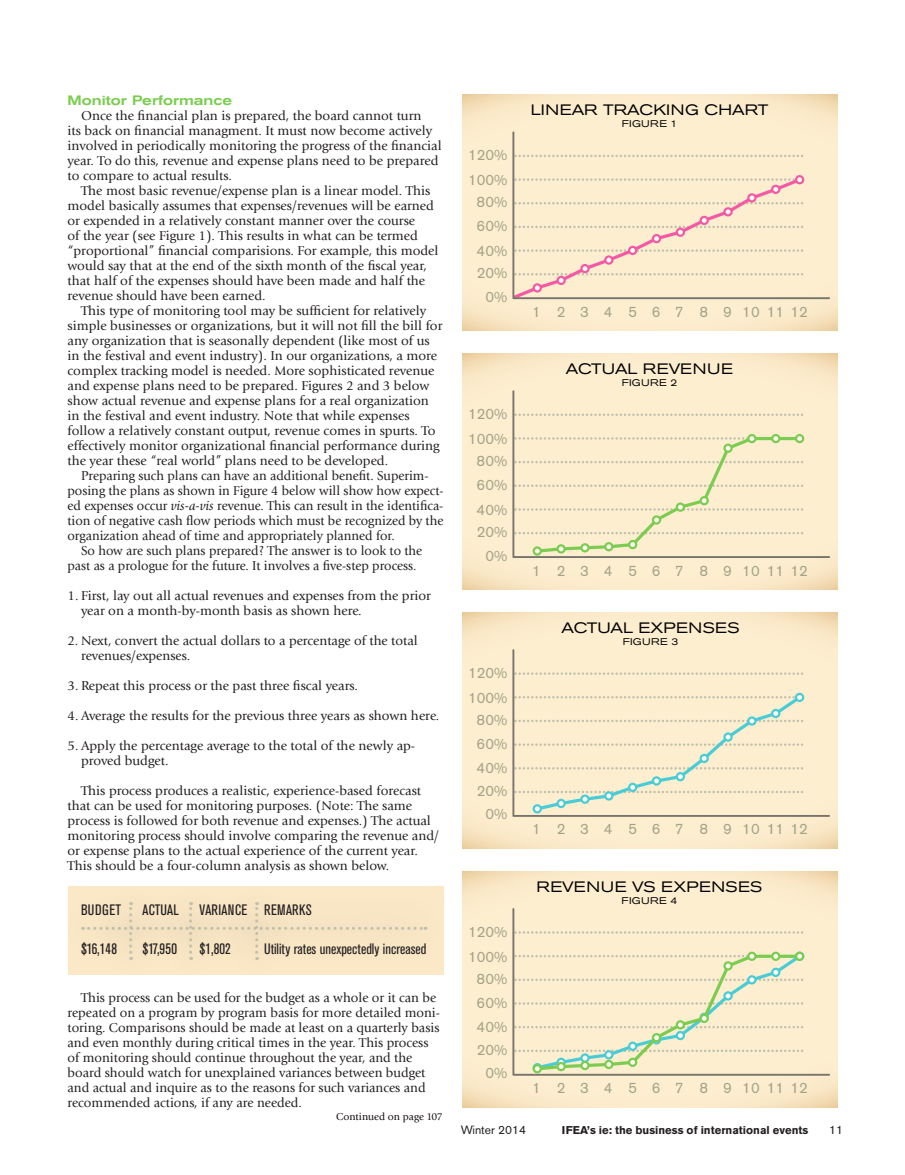
<style>
.page{position:relative;width:905px;height:1175px;background:#fff}
.page>*{position:absolute;margin:0;border:0;box-sizing:border-box;transform-origin:0 0}
.t1{font:15px "Akzidenz Grotesk BE";letter-spacing:.215em;color:#a4a388}
.t2{font:condensed 15px "Akzidenz Grotesk BE";color:#231f20}
.t3{font:15px "Akzidenz Grotesk BE";letter-spacing:.97em;color:#a4a388}
.t4{font:expanded 15px "Akzidenz Grotesk BE";letter-spacing:.02em;color:#000}
.t5{font:condensed 15px "Akzidenz Grotesk BE";letter-spacing:.02em;color:#231f20}
.t6{font:expanded 15px "Akzidenz Grotesk BE";color:#000}
.Body_Text{font:13.5px/15px "Giovanni";color:#231f20}
.Body_Text_98{font:13.5px/15px "Giovanni";color:#231f20}
.Body_Text_96{font:13.5px/15px "Giovanni";color:#231f20;scale:.96 1}
.Body_Text_Number_Bul{font:13.5px/15px "Giovanni";color:#231f20}
.Head_6{font:500 expanded 13.5px "Akzidenz Grotesk BE";color:#7bcc50;scale:.96 1}
.t7{font:12px "Akzidenz Grotesk BE";color:#231f20}
.t8{font:700 11.25px "Akzidenz Grotesk BE";color:#231f20}
.t9{font:10.5px "Giovanni";color:#110a0c}
.t10{font:expanded 9.6px "Akzidenz Grotesk BE";letter-spacing:.04em;color:#000}
.s1{font-style:italic}
</style>
<div class="page">
<div style="left:68px;top:886px;width:375px;height:89px;background:#fae8c7"></div>
<div style="left:55px;top:890px;width:398px;height:76px;background:#110a0c;opacity:.75"></div>
<div style="left:93px;top:876px;width:75px;height:110px;background:#110a0c;opacity:.75"></div>
<div style="left:153px;top:876px;width:75px;height:110px;background:#110a0c;opacity:.75"></div>
<div style="left:219px;top:876px;width:75px;height:110px;background:#110a0c;opacity:.75"></div>
<svg style="left:89px;top:902px;width:337px;height:58px"></svg>
<svg style="left:462px;top:94px;width:375px;height:237px;background:#fbebcb"></svg>
<svg style="left:510px;top:175px;width:293px;height:126px"></svg>
<svg style="left:512px;top:131px;width:318px;height:168px;background:#f8e7cc"></svg>
<svg style="left:462px;top:353px;width:375px;height:236px;background:#fbebcb"></svg>
<svg style="left:512px;top:390px;width:318px;height:168px;background:#f5e7ca"></svg>
<div style="left:532px;top:546px;width:10px;height:9px;background:#7bcc50;border-radius:50%"></div>
<svg style="left:514px;top:435px;width:289px;height:119px;background:#f5eaca"></svg>
<svg style="left:462px;top:612px;width:375px;height:236px;background:#fbebcb"></svg>
<svg style="left:512px;top:649px;width:318px;height:168px;background:#f5e7ca"></svg>
<div style="left:532px;top:804px;width:10px;height:9px;background:#4accd6;border-radius:50%"></div>
<svg style="left:514px;top:693px;width:290px;height:119px;background:#f3eace"></svg>
<svg style="left:462px;top:871px;width:375px;height:236px;background:#faeacb"></svg>
<svg style="left:512px;top:908px;width:318px;height:167px;background:#f8eacc"></svg>
<div style="left:532px;top:1064px;width:10px;height:9px;background:#7bcc50;border-radius:50%"></div>
<svg style="left:514px;top:951px;width:290px;height:121px;background:#f0e9ca"></svg>
<p class="Head_6" style="left:68px;top:92px;width:173px">Monitor Performance</p>
<p class="Body_Text" style="left:68px;top:108px;width:375px;text-indent:14px">Once the financial plan is prepared, the board cannot turn<br>its back on financial managment. It must now become actively involved in periodically monitoring the progress of the financial year. To do this, revenue and expense plans need to be prepared to compare to actual results.</p>
<p class="Body_Text" style="left:68px;top:183px;width:372px;text-indent:14px">The most basic revenue/expense plan is a linear model. This model basically assumes that expenses/revenues will be earned or expended in a relatively constant manner over the course<br>of the year (see Figure 1). This results in what can be termed “proportional” financial comparisions. For example, this model would say that at the end of the sixth month of the fiscal year, that half of the expenses should have been made and half the revenue should have been earned.</p>
<p class="Body_Text" style="left:68px;top:303px;width:376px;text-indent:14px">This type of monitoring tool may be sufficient for relatively simple businesses or organizations, but it will not fill the bill for any organization that is seasonally dependent (like most of us in the festival and event industry). In our organizations, a more complex tracking model is needed. More sophisticated revenue and expense plans need to be prepared. Figures 2 and 3 below show actual revenue and expense plans for a real organization in the festival and event industry. Note that while expenses follow a relatively constant output, revenue comes in spurts. To effectively monitor organizational financial performance during the year these “real world” plans need to be developed.</p>
<p class="Body_Text_96" style="left:68px;top:468px;width:393px;text-indent:13px">Preparing such plans can have an additional benefit. Superim&shy;posing the plans as shown in Figure 4 below will show how expect&shy;ed expenses occur <span class="s1">vis-a-vis</span> revenue. This can result in the identifica&shy;tion of negative cash flow periods which must be recognized by the organization ahead of time and appropriately planned for.</p>
<p class="Body_Text_96" style="left:68px;top:543px;width:371px;text-indent:14px">So how are such plans prepared? The answer is to look to the past as a prologue for the future. It involves a five-step process.</p>
<p class="Body_Text_Number_Bul" style="left:81px;top:588px;width:351px;text-indent:-14px">1. First, lay out all actual revenues and expenses from the prior year on a month-by-month basis as shown here.</p>
<p class="Body_Text_Number_Bul" style="left:81px;top:633px;width:338px;text-indent:-14px">2. Next, convert the actual dollars to a percentage of the total revenues/expenses.</p>
<p class="Body_Text_Number_Bul" style="left:68px;top:678px;width:292px">3. Repeat this process or the past three fiscal years.</p>
<p class="Body_Text_Number_Bul" style="left:68px;top:708px;width:373px">4. Average the results for the previous three years as shown here.</p>
<p class="Body_Text_Number_Bul" style="left:81px;top:738px;width:335px;text-indent:-13px">5. Apply the percentage average to the total of the newly ap&shy;proved budget.</p>
<p class="Body_Text" style="left:67px;top:783px;width:373px;text-indent:14px">This process produces a realistic, experience-based forecast that can be used for monitoring purposes. (Note: The same process is followed for both revenue and expenses.) The actual monitoring process should involve comparing the revenue and/ or expense plans to the actual experience of the current year.<br>This should be a four-column analysis as shown below.</p>
<p class="t2" style="left:81px;top:901px;width:41px">BUDGET</p>
<p class="t2" style="left:142px;top:901px;width:38px">ACTUAL</p>
<p class="t5" style="left:200px;top:901px;width:114px">VARIANCE REMARKS</p>
<p class="t2" style="left:81px;top:940px;width:37px">$16,148</p>
<p class="t2" style="left:142px;top:940px;width:36px">$17,950</p>
<p class="t2" style="left:200px;top:940px;width:33px">$1,802</p>
<p class="t2" style="left:264px;top:940px;width:164px">Utility rates unexpectedly increased</p>
<p class="Body_Text_98" style="left:68px;top:990px;width:374px;text-indent:13px">This process can be used for the budget as a whole or it can be repeated on a program by program basis for more detailed moni&shy;toring. Comparisons should be made at least on a quarterly basis and even monthly during critical times in the year. This process of monitoring should continue throughout the year, and the board should watch for unexplained variances between budget and actual and inquire as to the reasons for such variances and recommended actions, if any are needed.</p>
<p class="t9" style="left:336px;top:1110px;width:108px">Continued on page 107</p>
<p class="t1" style="left:468px;top:146px;width:41px">120%</p>
<p class="t1" style="left:468px;top:171px;width:41px">100%</p>
<p class="t1" style="left:476px;top:193px;width:33px">80%</p>
<p class="t1" style="left:476px;top:217px;width:33px">60%</p>
<p class="t1" style="left:476px;top:241px;width:33px">40%</p>
<p class="t1" style="left:477px;top:264px;width:32px">20%</p>
<p class="t1" style="left:485px;top:287px;width:24px">0%</p>
<p class="t1" style="left:468px;top:405px;width:41px">120%</p>
<p class="t1" style="left:468px;top:430px;width:41px">100%</p>
<p class="t1" style="left:476px;top:452px;width:33px">80%</p>
<p class="t1" style="left:476px;top:476px;width:33px">60%</p>
<p class="t1" style="left:476px;top:500px;width:33px">40%</p>
<p class="t1" style="left:477px;top:523px;width:32px">20%</p>
<p class="t1" style="left:485px;top:546px;width:24px">0%</p>
<p class="t1" style="left:468px;top:664px;width:41px">120%</p>
<p class="t1" style="left:468px;top:688px;width:41px">100%</p>
<p class="t1" style="left:476px;top:711px;width:33px">80%</p>
<p class="t1" style="left:476px;top:734px;width:33px">60%</p>
<p class="t1" style="left:476px;top:759px;width:33px">40%</p>
<p class="t1" style="left:477px;top:781px;width:32px">20%</p>
<p class="t1" style="left:485px;top:805px;width:24px">0%</p>
<p class="t1" style="left:468px;top:922px;width:41px">120%</p>
<p class="t1" style="left:468px;top:947px;width:41px">100%</p>
<p class="t1" style="left:476px;top:969px;width:33px">80%</p>
<p class="t1" style="left:476px;top:993px;width:33px">60%</p>
<p class="t1" style="left:476px;top:1018px;width:33px">40%</p>
<p class="t1" style="left:477px;top:1040px;width:32px">20%</p>
<p class="t1" style="left:485px;top:1064px;width:24px">0%</p>
<p class="t4" style="left:530px;top:101px;width:239px">LINEAR TRACKING CHART</p>
<p class="t10" style="left:621px;top:118px;width:57px">FIGURE 1</p>
<p class="t3" style="left:532px;top:302px;width:277px">123456789101112</p>
<p class="t6" style="left:566px;top:360px;width:169px">ACTUAL REVENUE</p>
<p class="t10" style="left:621px;top:377px;width:57px">FIGURE 2</p>
<p class="t3" style="left:532px;top:561px;width:277px">123456789101112</p>
<p class="t4" style="left:561px;top:619px;width:179px">ACTUAL EXPENSES</p>
<p class="t10" style="left:622px;top:635px;width:57px">FIGURE 3</p>
<p class="t3" style="left:532px;top:820px;width:277px">123456789101112</p>
<p class="t4" style="left:536px;top:878px;width:227px">REVENUE VS EXPENSES</p>
<p class="t10" style="left:621px;top:894px;width:57px">FIGURE 4</p>
<p class="t3" style="left:532px;top:1079px;width:277px">123456789101112</p>
<p class="t7" style="left:461px;top:1123px;width:67px">Winter 2014</p>
<p class="t8" style="left:562px;top:1124px;width:248px">IFEA’s ie: the business of international events</p>
<p class="t7" style="left:829px;top:1123px;width:15px">11</p>
</div>
